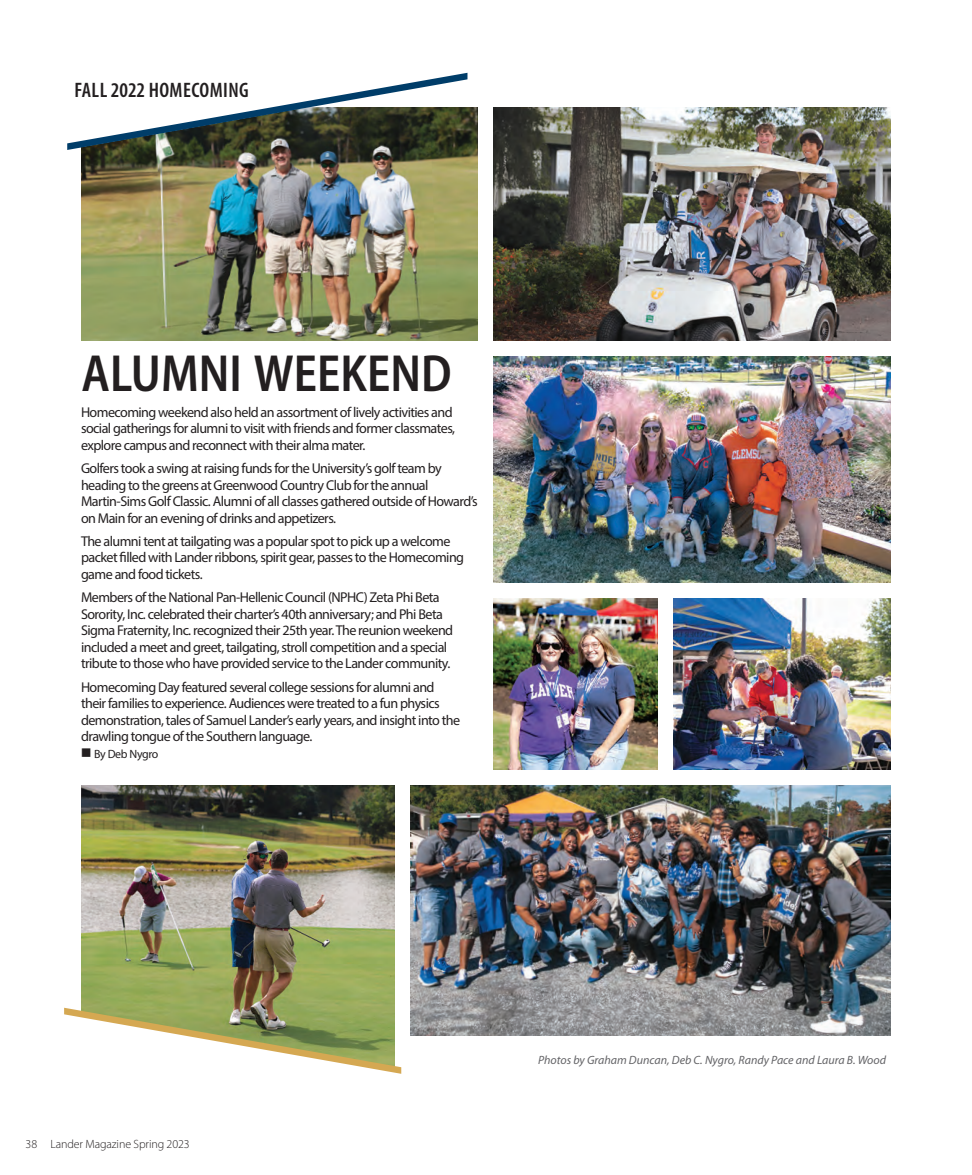
<style>
.page{position:relative;width:972px;height:1175px;background:#fff}
.page>*{position:absolute;margin:0;border:0;box-sizing:border-box;transform-origin:0 0}
.t1{font:600 semi-condensed 52.5px "Myriad Pro";color:#231f20;scale:.94 1}
.t2{font:600 condensed 21px "Myriad Pro";letter-spacing:.02em;color:#231f20}
.MP__R__9_75pt_11L_-1{font:14.25px/16.5px "Myriad Pro";letter-spacing:-.04em;color:#231f20}
.t3{font:italic 12px "Myriad Pro";color:#636366}
.t4{font:300 12px "Myriad Pro";letter-spacing:-.01em;color:#231f20}
.MP__R__9_75pt_11L_-1-2{font:12px "Myriad Pro";letter-spacing:-.03em;color:#231f20}
</style>
<div class="page">
<img style="left:493px;top:108px;width:398px;height:233px">
<img style="left:81px;top:108px;width:397px;height:233px">
<img style="left:81px;top:785px;width:314px;height:218px">
<img style="left:410px;top:785px;width:481px;height:250px">
<img style="left:493px;top:598px;width:165px;height:172px">
<img style="left:673px;top:598px;width:218px;height:172px">
<img style="left:493px;top:356px;width:398px;height:227px">
<svg style="left:81px;top:1003px;width:510px;height:33px;background:#92958a"></svg>
<div style="left:396px;top:777px;width:14px;height:303px;background:#fff"></div>
<svg style="left:67px;top:73px;width:400px;height:77px"></svg>
<svg style="left:64px;top:1007px;width:337px;height:66px"></svg>
<p class="t2" style="left:74px;top:77px;width:176px">FALL 2022 HOMECOMING</p>
<p class="t1" style="left:81px;top:341px;width:395px">ALUMNI WEEKEND</p>
<p class="MP__R__9_75pt_11L_-1" style="left:81px;top:403px;width:376px">Homecoming weekend also held an assortment of lively activities and social gatherings for alumni to visit with friends and former classmates, explore campus and reconnect with their alma mater.</p>
<p class="MP__R__9_75pt_11L_-1" style="left:81px;top:460px;width:398px">Golfers took a swing at raising funds for the University’s golf team by heading to the greens at Greenwood Country Club for the annual Martin-Sims Golf Classic. Alumni of all classes gathered outside of Howard’s on Main for an evening of drinks and appetizers.</p>
<p class="MP__R__9_75pt_11L_-1" style="left:81px;top:533px;width:385px">The alumni tent at tailgating was a popular spot to pick up a welcome packet filled with Lander ribbons, spirit gear, passes to the Homecoming game and food tickets.</p>
<p class="MP__R__9_75pt_11L_-1" style="left:81px;top:589px;width:374px">Members of the National Pan-Hellenic Council (NPHC) Zeta Phi Beta Sorority, Inc. celebrated their charter’s 40th anniversary; and Phi Beta Sigma Fraternity, Inc. recognized their 25th year. The reunion weekend included a meet and greet, tailgating, stroll competition and a special tribute to those who have provided service to the Lander community.</p>
<p class="MP__R__9_75pt_11L_-1" style="left:81px;top:678px;width:381px">Homecoming Day featured several college sessions for alumni and their families to experience. Audiences were treated to a fun physics demonstration, tales of Samuel Lander’s early years, and insight into the drawling tongue of the Southern language.</p>
<p class="MP__R__9_75pt_11L_-1-2" style="left:81px;top:746px;width:79px">■ By Deb Nygro</p>
<p class="t4" style="left:26px;top:1136px;width:166px">38 Lander Magazine Spring 2023</p>
<p class="t3" style="left:538px;top:1052px;width:350px">Photos by Graham Duncan, Deb C. Nygro, Randy Pace and Laura B. Wood</p>
</div>
